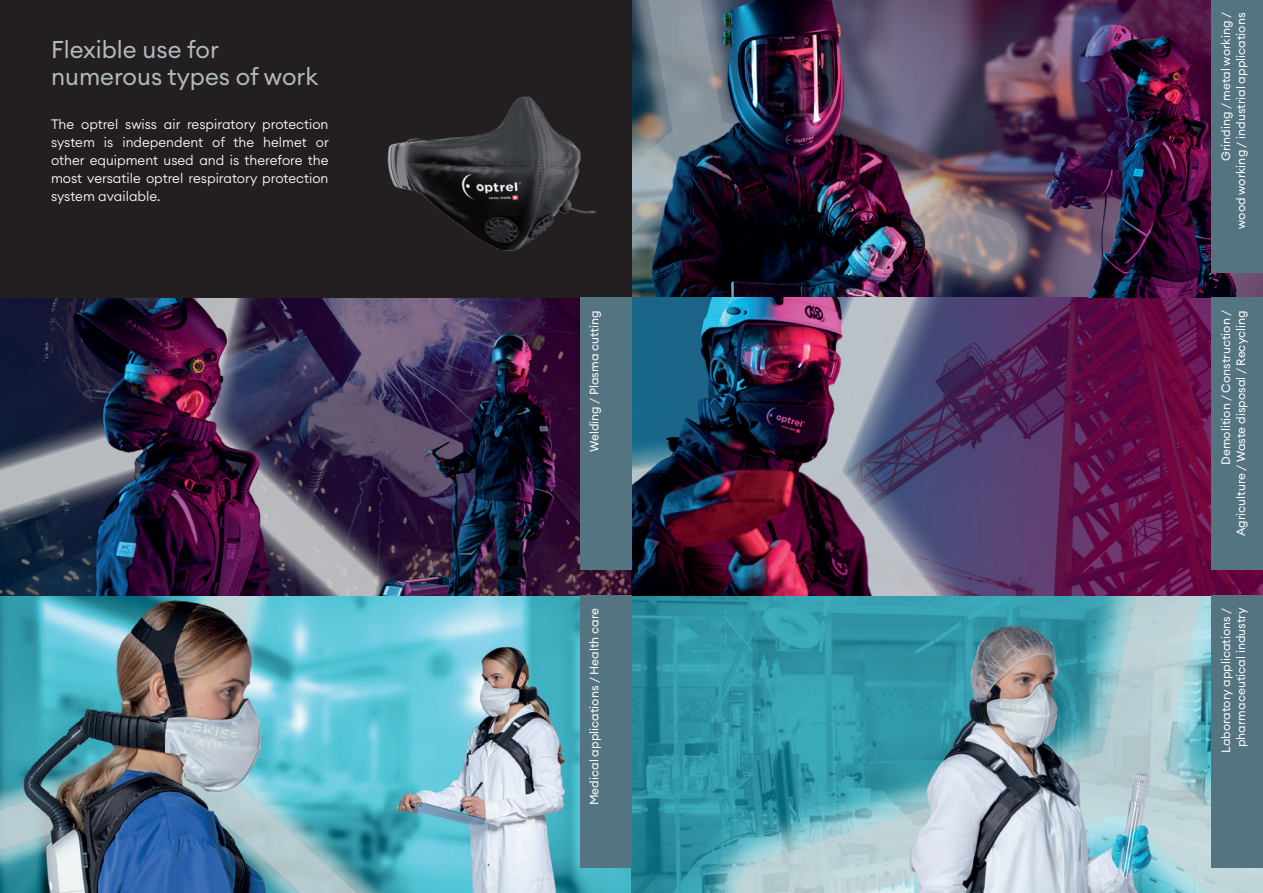
<style>
.page{position:relative;width:1263px;height:893px;background:#fff}
.page>*{position:absolute;margin:0;border:0;box-sizing:border-box;transform-origin:0 0}
.t1{font:24px/27px "Euclid Circular A";color:#b1b9bf}
.t2{font:300 13.5px/18px "Euclid Circular A";color:#fff;text-align:justify}
.t3{font:12px/15px "Euclid Circular A";color:#fff;text-align:right}
</style>
<div class="page">
<img style="left:631px;top:0;width:632px;height:298px">
<img style="left:0;top:298px;width:1263px;height:595px">
<div style="left:0;top:0;width:631px;height:298px;background:#231f20"></div>
<img style="left:387px;top:96px;width:210px;height:155px">
<img style="left:1067px;top:21px;width:185px;height:277px">
<div style="left:580px;top:298px;width:51px;height:272px;background:#557482"></div>
<div style="left:1212px;top:298px;width:51px;height:272px;background:#557482"></div>
<div style="left:1212px;top:0;width:51px;height:272px;background:#557482"></div>
<div style="left:580px;top:595px;width:51px;height:272px;background:#557482"></div>
<div style="left:1212px;top:595px;width:51px;height:272px;background:#557482"></div>
<h1 class="t1" style="left:51px;top:35px;width:269px">Flexible use for numerous types of work</h1>
<p class="t2" style="left:51px;top:115px;width:279px">The optrel swiss air respiratory protection system is independent of the helmet or other equipment used and is therefore the most versatile optrel respiratory protection system available.</p>
<p class="t3" style="left:1218px;top:229px;width:218px;rotate:-90deg">Grinding / metal working /<br>wood working / industrial applications</p>
<p class="t3" style="left:587px;top:452px;width:143px;rotate:-90deg">Welding / Plasma cutting</p>
<p class="t3" style="left:1218px;top:536px;width:228px;rotate:-90deg">Demolition / Construction /<br>Agriculture / Waste disposal / Recycling</p>
<p class="t3" style="left:587px;top:805px;width:199px;rotate:-90deg">Medical applications / Health care</p>
<p class="t3" style="left:1218px;top:753px;width:147px;text-align:center;rotate:-90deg">Laboratory applications / pharmaceutical industry</p>
</div>
